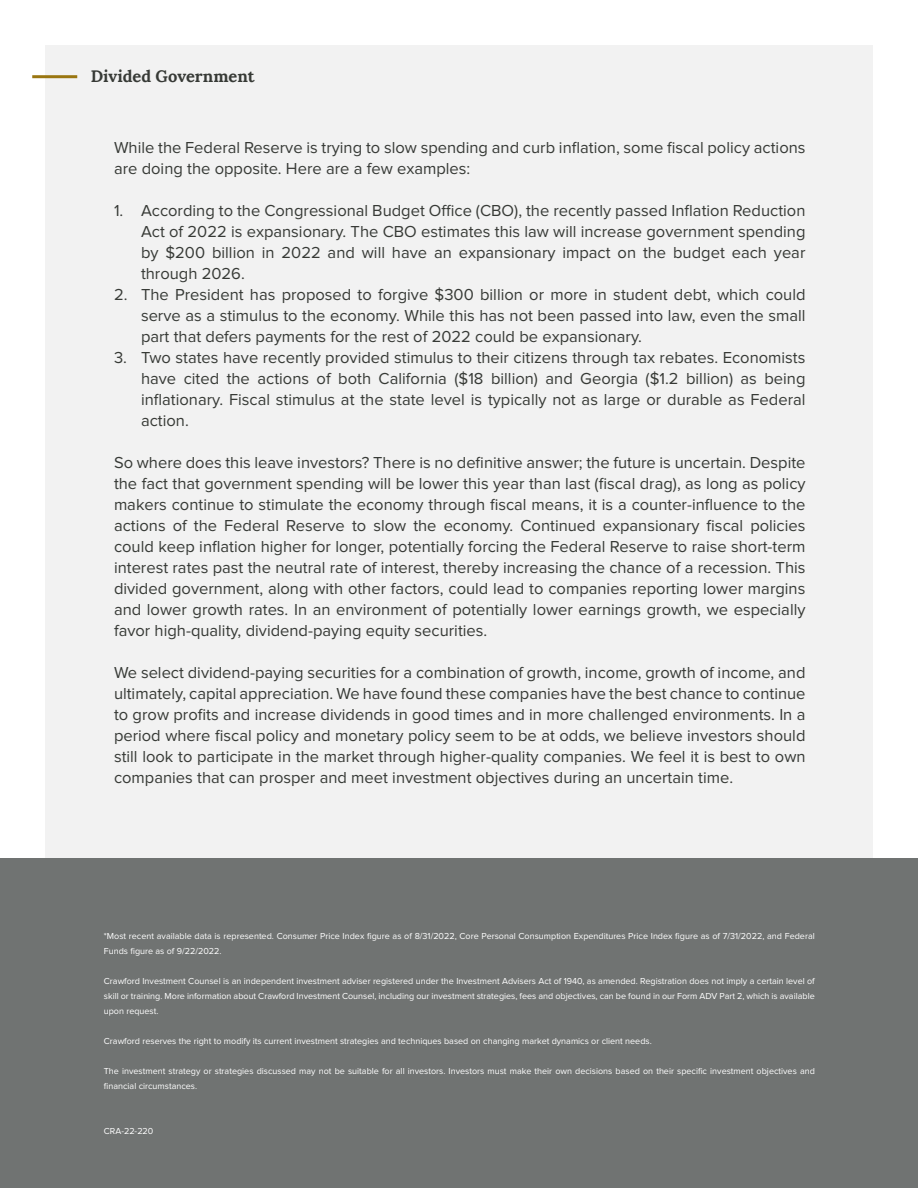
<style>
.page{position:relative;width:918px;height:1188px;background:#fff}
.page>*{position:absolute;margin:0;border:0;box-sizing:border-box;transform-origin:0 0}
.t1{font:16.5px/21px "Proxima Nova";color:#373a36;text-align:justify}
.t2{font:700 16.5px "Lora";color:#373a36}
.t3{font:9px/15px "Proxima Nova";color:#fff}
</style>
<div class="page">
<div style="left:45px;top:45px;width:828px;height:1098px;background:#f2f2f2"></div>
<hr style="left:32px;top:75px;width:45px;height:3px;background:#9a7611">
<div style="left:1px;top:858px;width:917px;height:330px;background:#707372"></div>
<p class="t2" style="left:91px;top:65px;width:165px">Divided Government</p>
<p class="t1" style="left:114px;top:137px;width:693px">While the Federal Reserve is trying to slow spending and curb inflation, some fiscal policy actions are doing the opposite. Here are a few examples:</p>
<p class="t1" style="left:141px;top:200px;width:666px;text-indent:-27px">1. According to the Congressional Budget Office (CBO), the recently passed Inflation Reduction Act of 2022 is expansionary. The CBO estimates this law will increase government spending by $200 billion in 2022 and will have an expansionary impact on the budget each year through 2026.</p>
<p class="t1" style="left:141px;top:284px;width:666px;text-indent:-27px">2. The President has proposed to forgive $300 billion or more in student debt, which could serve as a stimulus to the economy. While this has not been passed into law, even the small part that defers payments for the rest of 2022 could be expansionary.</p>
<p class="t1" style="left:141px;top:347px;width:666px;text-indent:-27px">3. Two states have recently provided stimulus to their citizens through tax rebates. Economists have cited the actions of both California ($18 billion) and Georgia ($1.2 billion) as being inflationary. Fiscal stimulus at the state level is typically not as large or durable as Federal action.</p>
<p class="t1" style="left:114px;top:452px;width:693px">So where does this leave investors? There is no definitive answer; the future is uncertain. Despite the fact that government spending will be lower this year than last (fiscal drag), as long as policy makers continue to stimulate the economy through fiscal means, it is a counter-influence to the actions of the Federal Reserve to slow the economy. Continued expansionary fiscal policies could keep inflation higher for longer, potentially forcing the Federal Reserve to raise short-term interest rates past the neutral rate of interest, thereby increasing the chance of a recession. This divided government, along with other factors, could lead to companies reporting lower margins and lower growth rates. In an environment of potentially lower earnings growth, we especially favor high-quality, dividend-paying equity securities.</p>
<p class="t1" style="left:114px;top:662px;width:693px">We select dividend-paying securities for a combination of growth, income, growth of income, and ultimately, capital appreciation. We have found these companies have the best chance to continue to grow profits and increase dividends in good times and in more challenged environments. In a period where fiscal policy and monetary policy seem to be at odds, we believe investors should still look to participate in the market through higher-quality companies. We feel it is best to own companies that can prosper and meet investment objectives during an uncertain time.</p>
<p class="t3" style="left:104px;top:929px;width:712px">*Most recent available data is represented. Consumer Price Index figure as of 8/31/2022, Core Personal Consumption Expenditures Price Index figure as of 7/31/2022, and Federal<br>Funds figure as of 9/22/2022.</p>
<p class="t3" style="left:104px;top:974px;width:713px;text-align:justify">Crawford Investment Counsel is an independent investment adviser registered under the Investment Advisers Act of 1940, as amended. Registration does not imply a certain level of skill or training. More information about Crawford Investment Counsel, including our investment strategies, fees and objectives, can be found in our Form ADV Part 2, which is available upon request.</p>
<p class="t3" style="left:104px;top:1033px;width:549px">Crawford reserves the right to modify its current investment strategies and techniques based on changing market dynamics or client needs.</p>
<p class="t3" style="left:104px;top:1063px;width:713px">The investment strategy or strategies discussed may not be suitable for all investors. Investors must make their own decisions based on their specific investment objectives and financial circumstances.</p>
<p class="t3" style="left:104px;top:1124px;width:51px">CRA-22-220</p>
</div>
